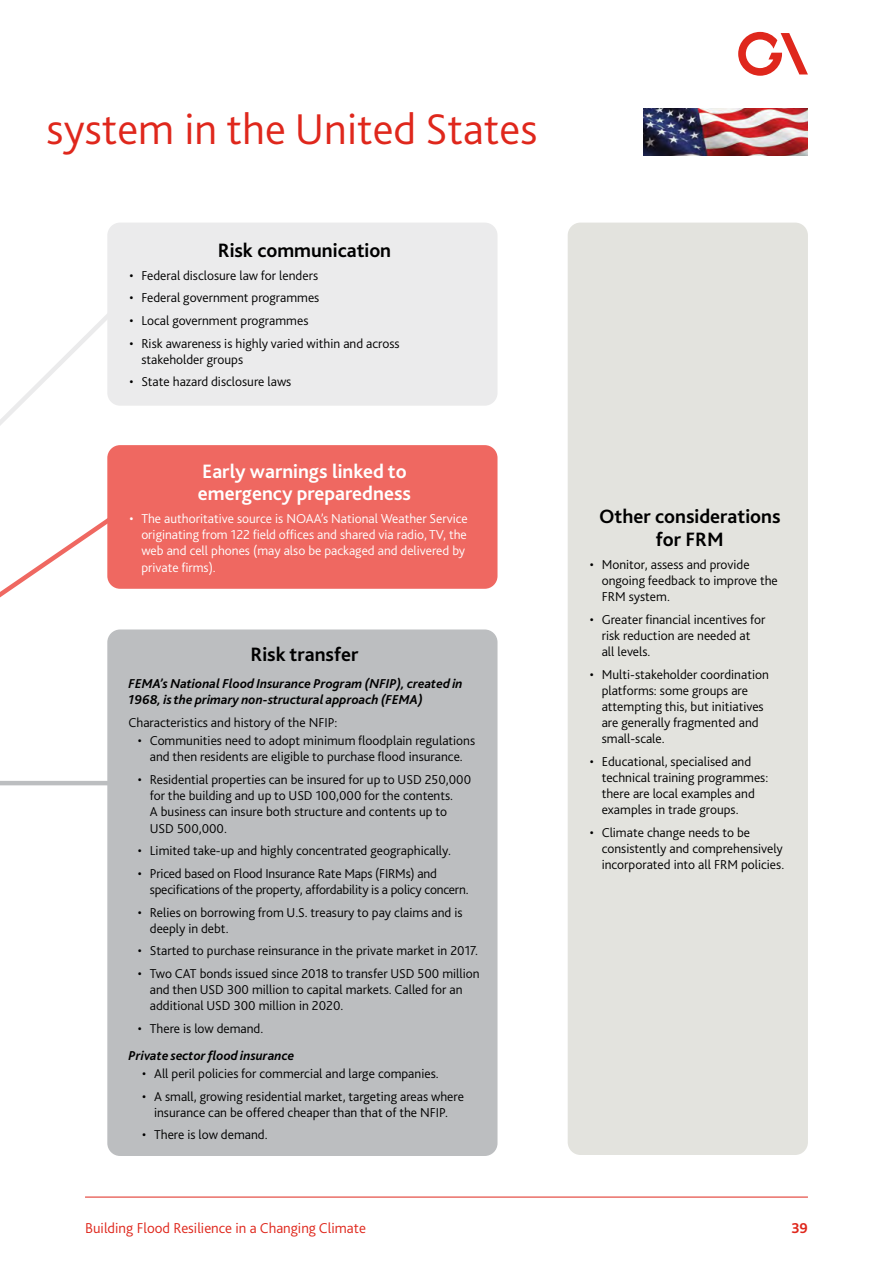
<style>
.page{position:relative;width:893px;height:1263px;background:#fff}
.page>*{position:absolute;margin:0;border:0;box-sizing:border-box;transform-origin:0 0}
.t1{font:300 45px "Bliss 2";color:#df271c}
.t2{font:700 20.25px/22.5px "Bliss 2";color:#000;text-align:center}
.t3{font:700 20.25px/22.5px "Bliss 2";color:#fff}
.t4{font:300 15px "Bliss 2";color:#df271c}
.t5{font:700 15px "Bliss 2";color:#df271c}
.t6{font:300 13.5px/16.2px "Bliss 2";color:#000}
.t7{font:300 13.5px/16.2px "Bliss 2";color:#fff}
.t8{font:italic 700 13.5px/16.2px "Bliss 2";color:#000}
</style>
<div class="page">
<hr style="left:85px;top:1197px;width:723px;height:1px;background:#df271c">
<svg style="left:738px;top:32px;width:70px;height:44px"></svg>
<hr style="left:0;top:781px;width:109px;height:4px;background:#bcbec0">
<svg style="left:0;top:314px;width:114px;height:284px"></svg>
<div style="left:107px;top:445px;width:390px;height:144px;background:#ef6861;border-radius:13px"></div>
<div style="left:107px;top:223px;width:390px;height:183px;background:#ebebec;border-radius:13px"></div>
<div style="left:568px;top:223px;width:240px;height:932px;background:#e3e3de;border-radius:13px"></div>
<div style="left:107px;top:629px;width:390px;height:527px;background:#bcbec0;border-radius:13px"></div>
<img style="left:643px;top:108px;width:165px;height:47px">
<h1 class="t1" style="left:47px;top:101px;width:492px">system in the United States</h1>
<h2 class="t2" style="left:218px;top:239px;width:175px">Risk communication</h2>
<p class="t6" style="left:129px;top:267px;width:190px">• Federal disclosure law for lenders</p>
<p class="t6" style="left:129px;top:290px;width:192px">• Federal government programmes</p>
<p class="t6" style="left:129px;top:312px;width:181px">• Local government programmes</p>
<p class="t6" style="left:141px;top:335px;width:260px;text-indent:-12px">• Risk awareness is highly varied within and across stakeholder groups</p>
<p class="t6" style="left:129px;top:374px;width:164px">• State hazard disclosure laws</p>
<h2 class="t3" style="left:198px;top:460px;width:215px">Early warnings linked to emergency preparedness</h2>
<p class="t7" style="left:141px;top:510px;width:328px;text-indent:-12px">• The authoritative source is NOAA’s National Weather Service originating from 122 field offices and shared via radio, TV, the web and cell phones (may also be packaged and delivered by private firms).</p>
<h2 class="t2" style="left:250px;top:643px;width:110px">Risk transfer</h2>
<p class="t8" style="left:129px;top:675px;width:336px">FEMA’s National Flood Insurance Program (NFIP), created in<br>1968, is the primary non-structural approach (FEMA)</p>
<p class="t6" style="left:129px;top:714px;width:210px">Characteristics and history of the NFIP:</p>
<p class="t6" style="left:138px;top:733px;width:339px;text-align:center">• Communities need to adopt minimum floodplain regulations and then residents are eligible to purchase flood insurance.</p>
<p class="t6" style="left:150px;top:771px;width:323px;text-indent:-12px">• Residential properties can be insured for up to USD 250,000 for the building and up to USD 100,000 for the contents.<br>A business can insure both structure and contents up to USD 500,000.</p>
<p class="t6" style="left:138px;top:843px;width:315px">• Limited take-up and highly concentrated geographically.</p>
<p class="t6" style="left:150px;top:865px;width:320px;text-indent:-12px">• Priced based on Flood Insurance Rate Maps (FIRMs) and specifications of the property, affordability is a policy concern.</p>
<p class="t6" style="left:150px;top:904px;width:314px;text-indent:-12px">• Relies on borrowing from U.S. treasury to pay claims and is deeply in debt.</p>
<p class="t6" style="left:138px;top:943px;width:342px">• Started to purchase reinsurance in the private market in 2017.</p>
<p class="t6" style="left:150px;top:965px;width:331px;text-indent:-12px">• Two CAT bonds issued since 2018 to transfer USD 500 million and then USD 300 million to capital markets. Called for an additional USD 300 million in 2020.</p>
<p class="t6" style="left:138px;top:1020px;width:127px">• There is low demand.</p>
<p class="t8" style="left:129px;top:1047px;width:167px">Private sector flood insurance</p>
<p class="t6" style="left:142px;top:1065px;width:298px">• All peril policies for commercial and large companies.</p>
<p class="t6" style="left:142px;top:1088px;width:323px;text-align:center">• A small, growing residential market, targeting areas where insurance can be offered cheaper than that of the NFIP.</p>
<p class="t6" style="left:142px;top:1127px;width:127px">• There is low demand.</p>
<h2 class="t2" style="left:599px;top:505px;width:183px">Other considerations for FRM</h2>
<p class="t6" style="left:602px;top:556px;width:178px;text-indent:-12px">• Monitor, assess and provide ongoing feedback to improve the<br>FRM system.</p>
<p class="t6" style="left:602px;top:611px;width:165px;text-indent:-12px">• Greater financial incentives for risk reduction are needed at all levels.</p>
<p class="t6" style="left:602px;top:666px;width:169px;text-indent:-12px">• Multi-stakeholder coordination platforms: some groups are attempting this, but initiatives are generally fragmented and small-scale.</p>
<p class="t6" style="left:602px;top:753px;width:168px;text-indent:-12px">• Educational, specialised and technical training programmes: there are local examples and examples in trade groups.</p>
<p class="t6" style="left:602px;top:824px;width:184px;text-indent:-12px">• Climate change needs to be consistently and comprehensively incorporated into all FRM policies.</p>
<p class="t4" style="left:85px;top:1218px;width:282px">Building Flood Resilience in a Changing Climate</p>
<p class="t5" style="left:792px;top:1218px;width:18px">39</p>
</div>
